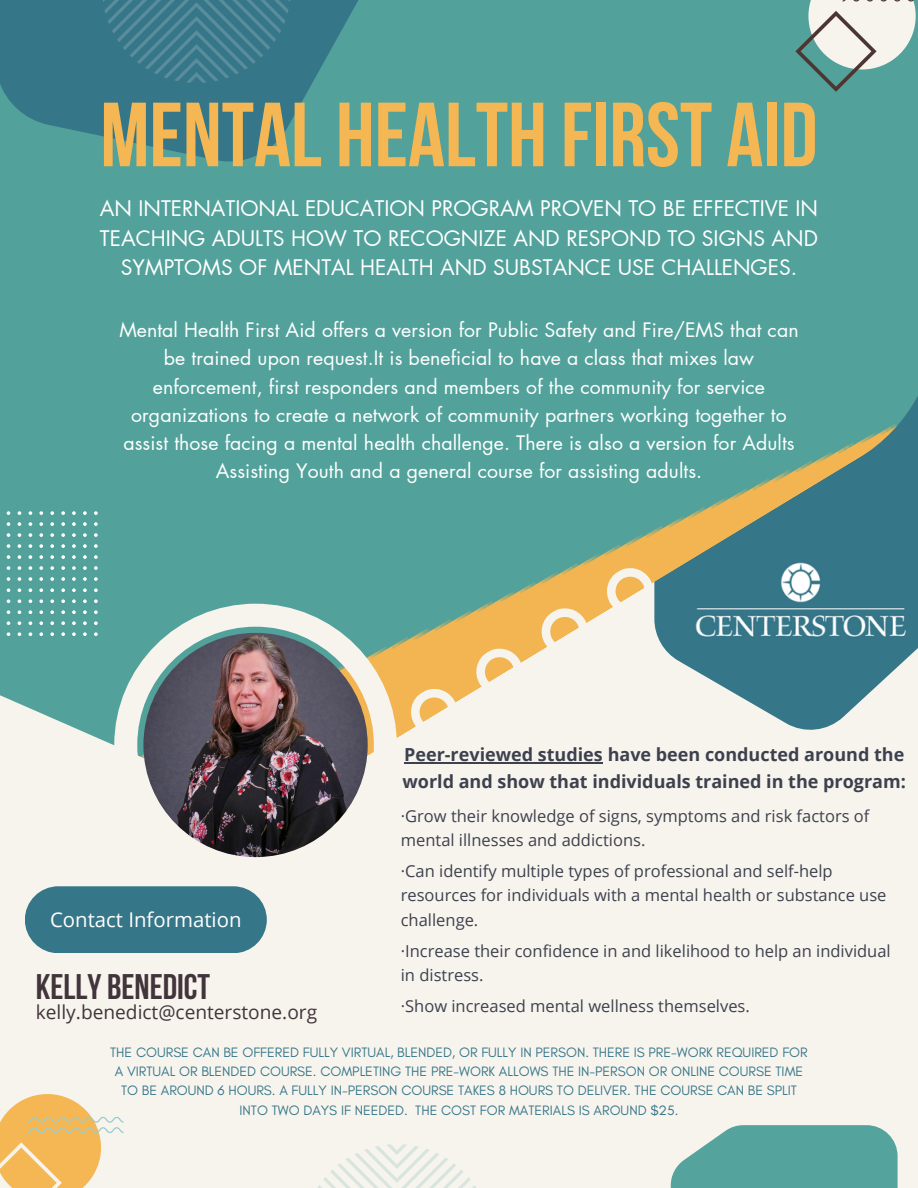
<style>
.page{position:relative;width:918px;height:1188px;background:#f7f4ee}
.page>*{position:absolute;margin:0;border:0;box-sizing:border-box;transform-origin:0 0}
.t1{font:700 90.75px "Bebas Neue";color:#f4b753}
.t2{font:700 35.4px "Bebas Neue";color:#42343b}
.t3{font:21px/29.2px "Futura LT Pro";color:#fff;text-align:center}
.t4{font:20.4px "Open Sans";color:#fff}
.t5{font:19.5px/28.2px "Futura LT Pro";letter-spacing:.005em;color:#fff;text-align:center}
.t6{font:19.2px "Open Sans";color:#42343b}
.t7{font:700 18px/27px "Open Sans";color:#3d414d}
.t8{font:16.5px/24.5px "Open Sans";color:#3d414d}
.t9{font:13.8px/19.2px "Glacial Indifference";color:#367689;text-align:center}
</style>
<div class="page">
<img style="left:0;top:0;width:918px;height:764px">
<svg style="left:402px;top:559px;width:260px;height:185px"></svg>
<svg style="left:0;top:0;width:436px;height:166px;fill:#367689"></svg>
<svg style="left:0;top:1094px;width:124px;height:94px"></svg>
<svg style="left:795px;top:0;width:123px;height:92px"></svg>
<svg style="left:0;top:511px;width:98px;height:125px"></svg>
<div style="left:671px;top:1125px;width:227px;height:63px;background:#54a49d"></div>
<img style="left:114px;top:604px;width:283px;height:254px">
<svg style="left:102px;top:0;width:189px;height:83px"></svg>
<svg style="left:317px;top:1144px;width:159px;height:44px"></svg>
<div style="left:25px;top:886px;width:242px;height:67px;background:#367689;border-radius:33px"></div>
<hr style="left:404px;top:762px;width:199px;height:1px;background:#3d414d">
<p class="t1" style="left:100px;top:98px;width:719px">MENTAL HEALTH FIRST AID</p>
<p class="t3" style="left:100px;top:195px;width:720px">AN INTERNATIONAL EDUCATION PROGRAM PROVEN TO BE EFFECTIVE IN<br>TEACHING ADULTS HOW TO RECOGNIZE AND RESPOND TO SIGNS AND<br>SYMPTOMS OF MENTAL HEALTH AND SUBSTANCE USE CHALLENGES.</p>
<p class="t5" style="left:119px;top:317px;width:681px">Mental Health First Aid offers a version for Public Safety and Fire/EMS that can be trained upon request.It is beneficial to have a class that mixes law enforcement, first responders and members of the community for service organizations to create a network of community partners working together to assist those facing a mental health challenge. There is also a version for Adults Assisting Youth and a general course for assisting adults.</p>
<p class="t4" style="left:50px;top:905px;width:193px">Contact Information</p>
<p class="t2" style="left:36px;top:973px;width:176px">KELLY BENEDICT</p>
<p class="t6" style="left:36px;top:998px;width:283px">kelly.benedict@centerstone.org</p>
<p class="t7" style="left:402px;top:740px;width:505px">Peer-reviewed studies have been conducted around the world and show that individuals trained in the program:</p>
<p class="t8" style="left:401px;top:803px;width:470px">·Grow their knowledge of signs, symptoms and risk factors of mental illnesses and addictions.</p>
<p class="t8" style="left:401px;top:858px;width:487px">·Can identify multiple types of professional and self-help resources for individuals with a mental health or substance use challenge.</p>
<p class="t8" style="left:401px;top:938px;width:491px">·Increase their confidence in and likelihood to help an individual in distress.</p>
<p class="t8" style="left:401px;top:994px;width:351px">·Show increased mental wellness themselves.</p>
<p class="t9" style="left:110px;top:1043px;width:699px">THE COURSE CAN BE OFFERED FULLY VIRTUAL, BLENDED, OR FULLY IN PERSON. THERE IS PRE-WORK REQUIRED FOR A VIRTUAL OR BLENDED COURSE. COMPLETING THE PRE-WORK ALLOWS THE IN-PERSON OR ONLINE COURSE TIME TO BE AROUND 6 HOURS. A FULLY IN-PERSON COURSE TAKES 8 HOURS TO DELIVER. THE COURSE CAN BE SPLIT INTO TWO DAYS IF NEEDED. THE COST FOR MATERIALS IS AROUND $25.</p>
</div>
